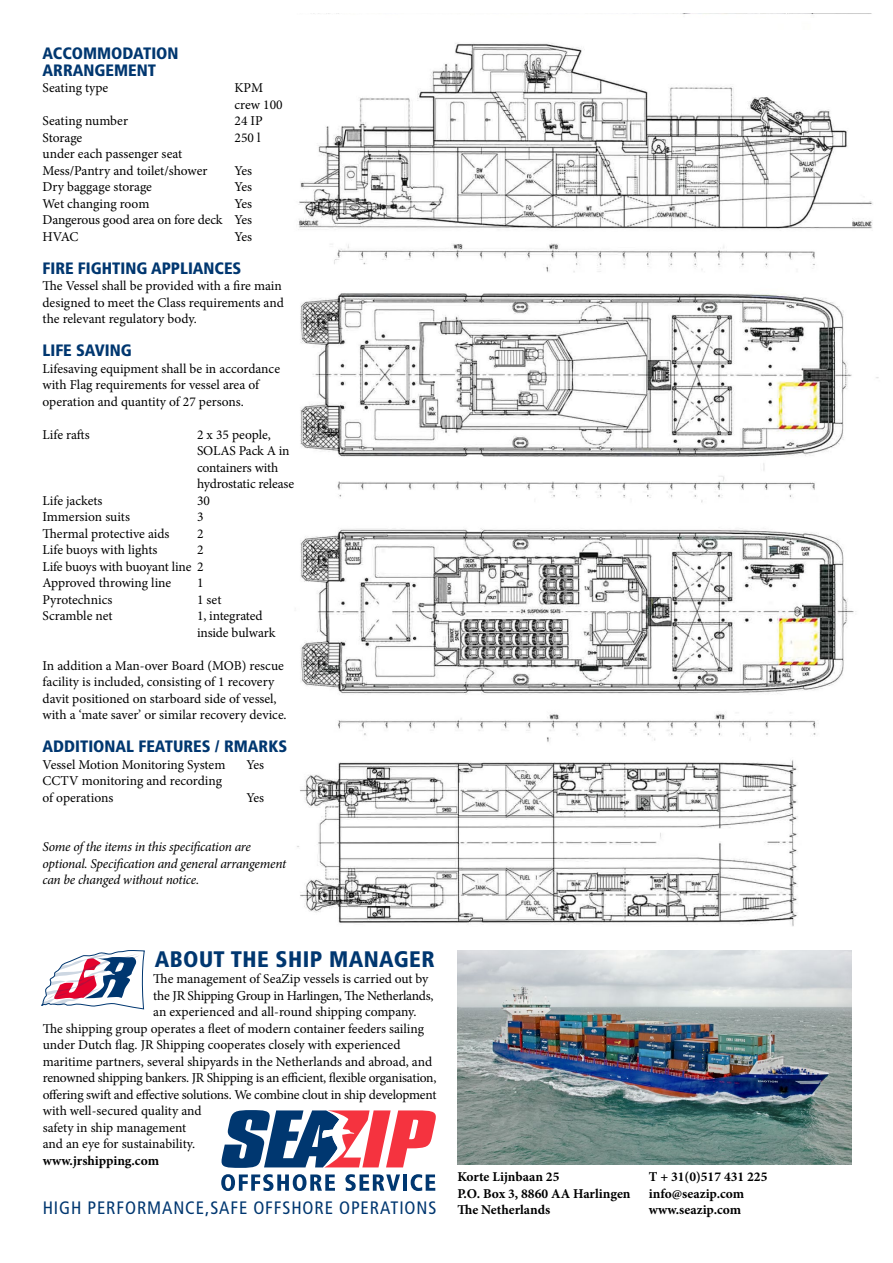
<style>
.page{position:relative;width:893px;height:1263px;background:#fff}
.page>*{position:absolute;margin:0;border:0;box-sizing:border-box;transform-origin:0 0}
.t1{font:900 condensed 22.5px "Frutiger LT Std";letter-spacing:.02em;color:#003770}
.t2{font:condensed 18px "Frutiger LT Std";letter-spacing:.05em;color:#003770}
.t3{font:900 condensed 16.5px/16.5px "Frutiger LT Std";color:#003770}
.t4{font:13.5px/16.5px "Minion Pro";letter-spacing:-.005em;color:#000}
.t5{font:700 13.5px "Minion Pro";color:#000}
.t6{font:italic 13.5px/16.5px "Minion Pro";letter-spacing:-.02em;color:#000}
</style>
<div class="page">
<img style="left:458px;top:950px;width:393px;height:214px">
<img style="left:297px;top:43px;width:582px;height:883px">
<svg style="left:221px;top:1110px;width:215px;height:81px"></svg>
<svg style="left:41px;top:950px;width:104px;height:59px"></svg>
<p class="t3" style="left:43px;top:45px;width:137px">ACCOMMODATION<br>ARRANGEMENT</p>
<p class="t4" style="left:43px;top:80px;width:67px">Seating type</p>
<p class="t4" style="left:235px;top:80px;width:50px">KPM crew 100</p>
<p class="t4" style="left:43px;top:113px;width:87px">Seating number</p>
<p class="t4" style="left:235px;top:113px;width:30px">24 IP</p>
<p class="t4" style="left:43px;top:129px;width:41px">Storage</p>
<p class="t4" style="left:235px;top:129px;width:27px">250 l</p>
<p class="t4" style="left:43px;top:146px;width:166px">under each passenger seat<br>Mess/Pantry and toilet/shower</p>
<p class="t4" style="left:235px;top:162px;width:19px">Yes</p>
<p class="t4" style="left:43px;top:179px;width:111px">Dry baggage storage</p>
<p class="t4" style="left:235px;top:179px;width:19px">Yes</p>
<p class="t4" style="left:43px;top:195px;width:108px">Wet changing room</p>
<p class="t4" style="left:43px;top:195px;width:211px;text-align:justify;text-indent:192px">Yes Dangerous good area on fore deck Yes HVAC</p>
<p class="t4" style="left:235px;top:228px;width:19px">Yes</p>
<p class="t3" style="left:43px;top:260px;width:200px">FIRE FIGHTING APPLIANCES</p>
<p class="t4" style="left:43px;top:278px;width:243px">The Vessel shall be provided with a fire main designed to meet the Class requirements and the relevant regulatory body.</p>
<p class="t3" style="left:43px;top:342px;width:91px">LIFE SAVING</p>
<p class="t4" style="left:43px;top:360px;width:239px">Lifesaving equipment shall be in accordance with Flag requirements for vessel area of operation and quantity of 27 persons.</p>
<p class="t4" style="left:43px;top:426px;width:49px">Life rafts</p>
<p class="t4" style="left:197px;top:426px;width:99px">2 x 35 people,<br>SOLAS Pack A in containers with hydrostatic release</p>
<p class="t4" style="left:43px;top:492px;width:62px">Life jackets</p>
<p class="t4" style="left:197px;top:492px;width:14px">30</p>
<p class="t4" style="left:43px;top:508px;width:89px">Immersion suits</p>
<p class="t4" style="left:197px;top:508px;width:8px">3</p>
<p class="t4" style="left:43px;top:525px;width:128px">Thermal protective aids</p>
<p class="t4" style="left:197px;top:525px;width:8px">2</p>
<p class="t4" style="left:43px;top:541px;width:117px">Life buoys with lights</p>
<p class="t4" style="left:43px;top:541px;width:162px;text-align:justify;text-indent:154px">2<br>Life buoys with buoyant line 2<br>Approved throwing line</p>
<p class="t4" style="left:197px;top:574px;width:8px">1</p>
<p class="t4" style="left:43px;top:591px;width:71px">Pyrotechnics</p>
<p class="t4" style="left:197px;top:591px;width:26px">1 set</p>
<p class="t4" style="left:43px;top:607px;width:72px">Scramble net</p>
<p class="t4" style="left:197px;top:607px;width:80px">1, integrated inside bulwark</p>
<p class="t4" style="left:43px;top:657px;width:246px">In addition a Man-over Board (MOB) rescue facility is included, consisting of 1 recovery davit positioned on starboard side of vessel, with a ‘mate saver’ or similar recovery device.</p>
<p class="t3" style="left:43px;top:738px;width:246px">ADDITIONAL FEATURES / RMARKS</p>
<p class="t4" style="left:43px;top:756px;width:184px">Vessel Motion Monitoring System</p>
<p class="t4" style="left:247px;top:756px;width:19px">Yes</p>
<p class="t4" style="left:43px;top:773px;width:181px">CCTV monitoring and recording of operations</p>
<p class="t4" style="left:247px;top:789px;width:19px">Yes</p>
<p class="t6" style="left:43px;top:838px;width:245px">Some of the items in this specification are optional. Specification and general arrangement can be changed without notice.</p>
<h1 class="t1" style="left:155px;top:945px;width:281px">ABOUT THE SHIP MANAGER</h1>
<p class="t4" style="left:153px;top:971px;width:277px">The management of SeaZip vessels is carried out by</p>
<p class="t4" style="left:153px;top:987px;width:282px">the JR Shipping Group in Harlingen, The Netherlands,</p>
<p class="t4" style="left:153px;top:1004px;width:265px">an experienced and all-round shipping company.</p>
<p class="t4" style="left:43px;top:1020px;width:383px">The shipping group operates a fleet of modern container feeders sailing</p>
<p class="t4" style="left:43px;top:1037px;width:359px">under Dutch flag. JR Shipping cooperates closely with experienced</p>
<p class="t4" style="left:43px;top:1053px;width:391px">maritime partners, several shipyards in the Netherlands and abroad, and</p>
<p class="t4" style="left:43px;top:1070px;width:395px">renowned shipping bankers. JR Shipping is an efficient, flexible organisation,</p>
<p class="t4" style="left:43px;top:1086px;width:395px">offering swift and effective solutions. We combine clout in ship development</p>
<p class="t4" style="left:43px;top:1103px;width:160px">with well-secured quality and</p>
<p class="t4" style="left:43px;top:1119px;width:145px">safety in ship management</p>
<p class="t4" style="left:43px;top:1135px;width:154px">and an eye for sustainability.</p>
<p class="t5" style="left:43px;top:1151px;width:118px">www.jrshipping.com</p>
<h2 class="t2" style="left:43px;top:1197px;width:395px">HIGH PERFORMANCE,SAFE OFFSHORE OPERATIONS</h2>
<p class="t5" style="left:457px;top:1167px;width:103px">Korte Lijnbaan 25</p>
<p class="t5" style="left:649px;top:1167px;width:120px">T + 31(0)517 431 225</p>
<p class="t5" style="left:457px;top:1184px;width:175px">P.O. Box 3, 8860 AA Harlingen</p>
<p class="t5" style="left:649px;top:1184px;width:97px">info@seazip.com</p>
<p class="t5" style="left:457px;top:1200px;width:94px">The Netherlands</p>
<p class="t5" style="left:649px;top:1200px;width:94px">www.seazip.com</p>
</div>
